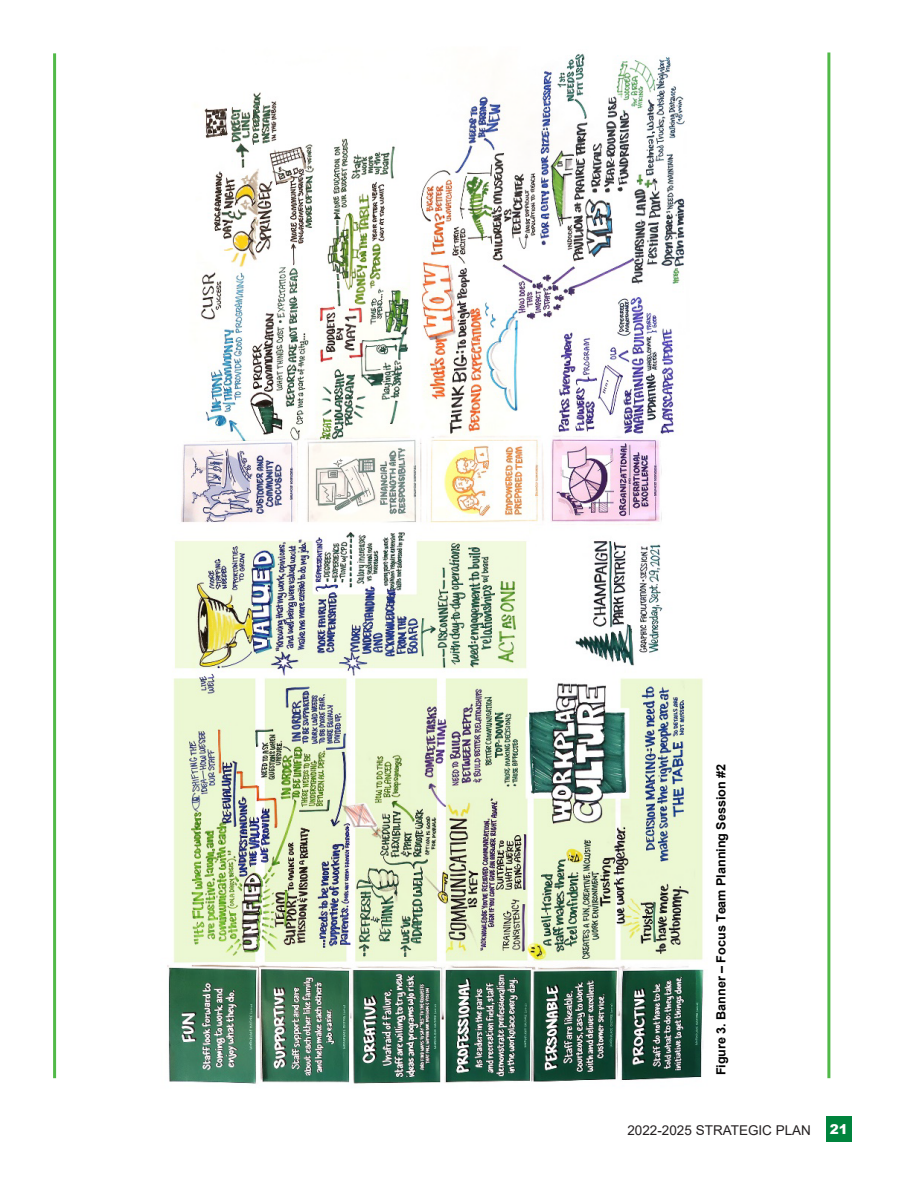
<style>
.page{position:relative;width:918px;height:1188px;background:#fff}
.page>*{position:absolute;margin:0;border:0;box-sizing:border-box;transform-origin:0 0}
.Address__Acreage{font:13.5px "Arial";color:#231f20}
.t1{font:900 13.5px "Arial";color:#fff}
.t2{font:700 12.6px "Arial";color:#000}
</style>
<div class="page">
<img style="left:167px;top:53px;width:537px;height:1031px">
<div style="left:827px;top:1116px;width:25px;height:26px;background:#00843d"></div>
<hr style="left:53px;top:53px;width:3px;height:1025px;background:#51b948">
<hr style="left:827px;top:52px;width:3px;height:1026px;background:#51b948">
<p class="t2" style="left:712px;top:1075px;width:313px;rotate:-90deg">Figure 3. Banner – Focus Team Planning Session #2</p>
<p class="Address__Acreage" style="left:627px;top:1121px;width:185px">2022-2025 STRATEGIC PLAN</p>
<p class="t1" style="left:830px;top:1119px;width:19px">21</p>
</div>
